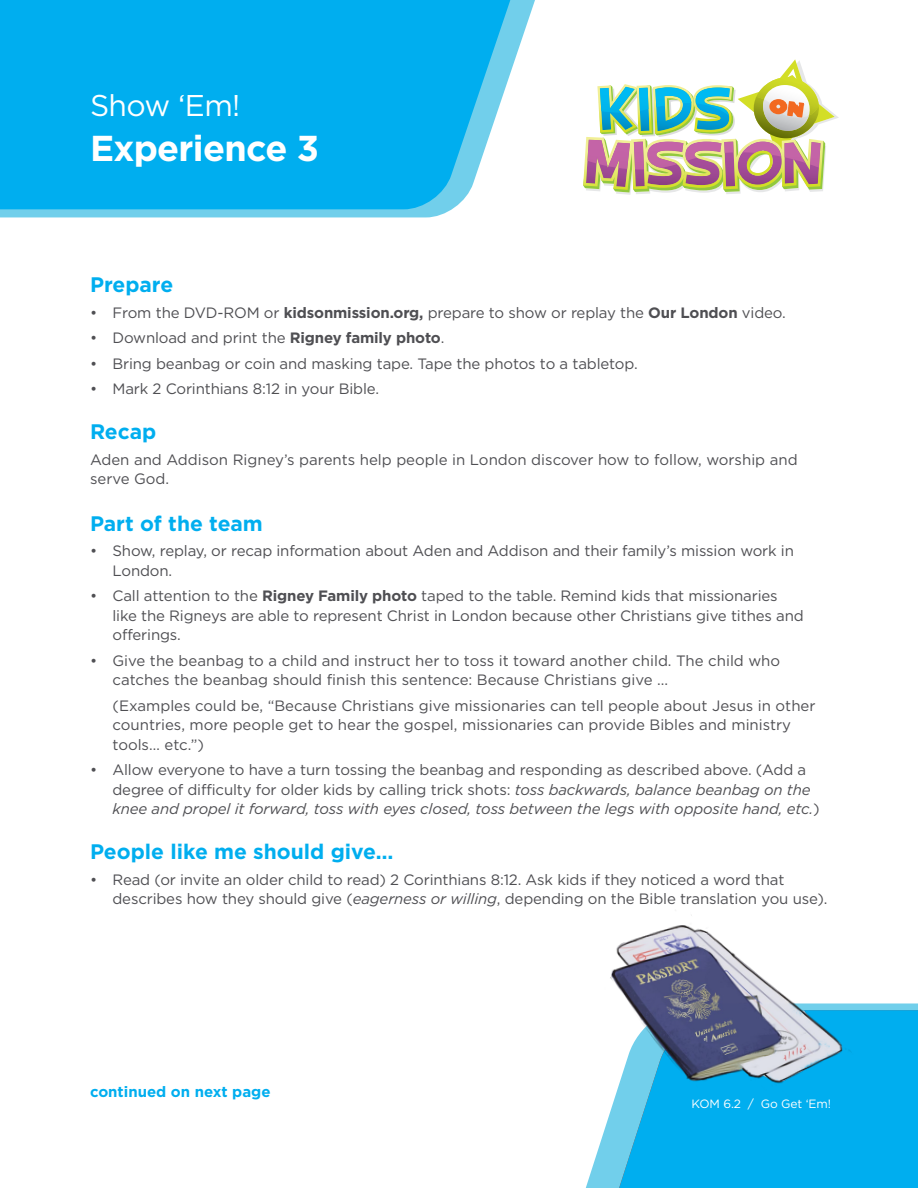
<style>
.page{position:relative;width:918px;height:1188px;background:#fff}
.page>*{position:absolute;margin:0;border:0;box-sizing:border-box;transform-origin:0 0}
.t1{font:700 36px "Gotham HTF";letter-spacing:-.02em;color:#fff}
.t2{font:30px "Gotham HTF";letter-spacing:-.02em;color:#fff}
.t3{font:700 21px "Gotham HTF";color:#00aeef}
.t4{font:15px/19.5px "Gotham HTF";letter-spacing:-.01em;color:#4f4f53}
.t5{font:700 15px "Gotham HTF";color:#00aeef}
.t6{font:12px "Gotham HTF";letter-spacing:-.01em;color:#fff}
.s1{font-weight:700}
.s2{font-style:italic}
</style>
<div class="page">
<svg style="left:585px;top:1003px;width:333px;height:185px"></svg>
<div style="left:619px;top:1010px;width:299px;height:178px;background:#00aeef"></div>
<img style="left:599px;top:915px;width:260px;height:192px">
<svg style="left:0;top:0;width:535px;height:217px"></svg>
<svg style="left:0;top:0;width:510px;height:209px;background:#0cb1ef"></svg>
<svg style="left:583px;top:59px;width:256px;height:136px"></svg>
<img style="left:778px;top:104px;width:27px;height:6px">
<h2 class="t2" style="left:90px;top:89px;width:152px">Show ‘Em!</h2>
<h1 class="t1" style="left:90px;top:128px;width:231px">Experience 3</h1>
<h3 class="t3" style="left:90px;top:273px;width:85px">Prepare</h3>
<p class="t4" style="left:90px;top:302px;width:697px">• From the DVD-ROM or <span class="s1">kidsonmission.org,</span> prepare to show or replay the <span class="s1">Our London</span> video.</p>
<p class="t4" style="left:90px;top:328px;width:356px">• Download and print the <span class="s1">Rigney family photo</span>.</p>
<p class="t4" style="left:90px;top:353px;width:549px">• Bring beanbag or coin and masking tape. Tape the photos to a tabletop.</p>
<p class="t4" style="left:90px;top:379px;width:291px">• Mark 2 Corinthians 8:12 in your Bible.</p>
<h3 class="t3" style="left:90px;top:420px;width:68px">Recap</h3>
<p class="t4" style="left:90px;top:449px;width:709px">Aden and Addison Rigney’s parents help people in London discover how to follow, worship and serve God.</p>
<h3 class="t3" style="left:90px;top:511px;width:174px">Part of the team</h3>
<p class="t4" style="left:112px;top:541px;width:683px;text-indent:-22px">• Show, replay, or recap information about Aden and Addison and their family’s mission work in<br>London.</p>
<p class="t4" style="left:112px;top:586px;width:693px;text-indent:-22px">• Call attention to the <span class="s1">Rigney Family photo</span> taped to the table. Remind kids that missionaries like the Rigneys are able to represent Christ in London because other Christians give tithes and offerings.</p>
<p class="t4" style="left:112px;top:650px;width:669px;text-indent:-22px">• Give the beanbag to a child and instruct her to toss it toward another child. The child who catches the beanbag should finish this sentence: Because Christians give ...</p>
<p class="t4" style="left:112px;top:695px;width:705px">(Examples could be, “Because Christians give missionaries can tell people about Jesus in other countries, more people get to hear the gospel, missionaries can provide Bibles and ministry tools… etc.”)</p>
<p class="t4" style="left:112px;top:760px;width:709px;text-indent:-22px">• Allow everyone to have a turn tossing the beanbag and responding as described above. (Add a degree of difficulty for older kids by calling trick shots: <span class="s2">toss backwards, balance beanbag on the knee and propel it forward, toss with eyes closed, toss between the legs with opposite hand, etc.</span>)</p>
<h3 class="t3" style="left:90px;top:840px;width:305px">People like me should give…</h3>
<p class="t4" style="left:112px;top:869px;width:716px;text-indent:-22px">• Read (or invite an older child to read) 2 Corinthians 8:12. Ask kids if they noticed a word that describes how they should give (<span class="s2">eagerness or willing</span>, depending on the Bible translation you use).</p>
<p class="t5" style="left:90px;top:1083px;width:182px">continued on next page</p>
<p class="t6" style="left:692px;top:1097px;width:141px">KOM 6.2 / Go Get ‘Em!</p>
</div>
